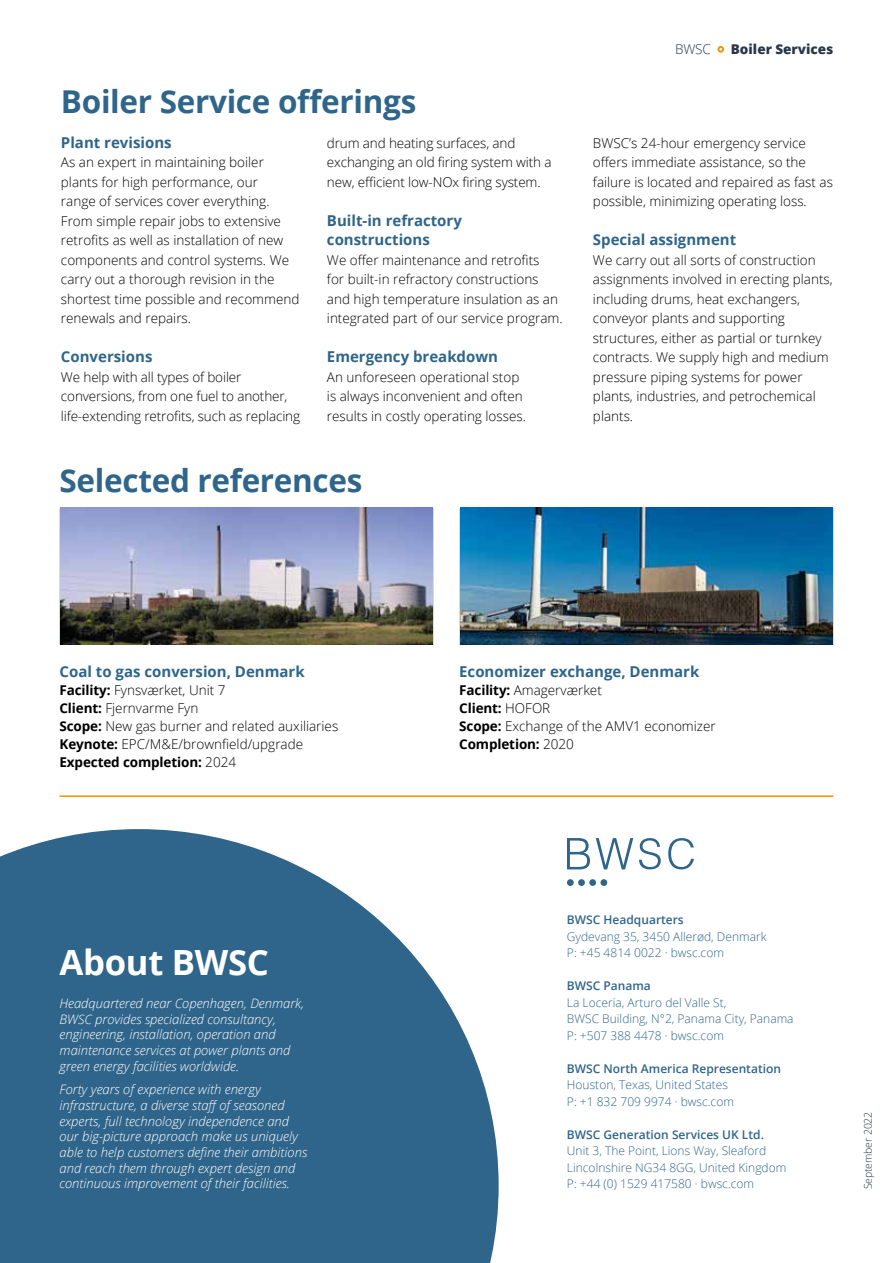
<style>
.page{position:relative;width:893px;height:1263px;background:#fff}
.page>*{position:absolute;margin:0;border:0;box-sizing:border-box;transform-origin:0 0}
.t1{font:700 34.8px "Open Sans";letter-spacing:-.01em;color:#fff}
.t2{font:700 31.5px "Open Sans";letter-spacing:-.01em;color:#2f658a}
.t3{font:700 15px/19.5px "Open Sans";color:#2f658a}
.t4{font:300 13.5px/19.5px "Open Sans";color:#000}
.t5{font:800 13.5px "Open Sans";color:#29374b}
.t6{font:300 13.5px "Open Sans";color:#29374b}
.t7{font:italic 300 13.05px/15.6px "Open Sans";color:#fff}
.t8{font:300 12px/16.5px "Open Sans";color:#2f658a}
.t9{font:600 12px "Open Sans";color:#2f658a}
.t10{font:300 10.5px "Open Sans";letter-spacing:-.01em;color:#29374b}
.s1{font-weight:700}
</style>
<div class="page">
<div style="left:717px;top:46px;width:7px;height:7px;border:2px solid #f39200;border-radius:50%"></div>
<svg style="left:0;top:829px;width:499px;height:434px;fill:#2f658a"></svg>
<svg style="left:567px;top:838px;width:23px;height:31px"></svg>
<svg style="left:596px;top:838px;width:37px;height:31px"></svg>
<svg style="left:639px;top:838px;width:22px;height:31px"></svg>
<svg style="left:668px;top:838px;width:26px;height:31px"></svg>
<div style="left:567px;top:879px;width:7px;height:7px;background:#2f658a;border-radius:50%"></div>
<div style="left:578px;top:879px;width:7px;height:7px;background:#2f658a;border-radius:50%"></div>
<div style="left:589px;top:879px;width:7px;height:7px;background:#2f658a;border-radius:50%"></div>
<div style="left:600px;top:879px;width:7px;height:7px;background:#2f658a;border-radius:50%"></div>
<hr style="left:60px;top:795px;width:773px;height:2px;background:#f39200">
<img style="left:61px;top:508px;width:372px;height:136px">
<img style="left:460px;top:508px;width:373px;height:136px">
<h2 class="t2" style="left:61px;top:80px;width:357px">Boiler Service offerings</h2>
<p class="t3" style="left:61px;top:132px;width:112px">Plant revisions</p>
<p class="t4" style="left:61px;top:152px;width:240px">As an expert in maintaining boiler plants for high performance, our<br>range of services cover everything.<br>From simple repair jobs to extensive retrofits as well as installation of new components and control systems. We carry out a thorough revision in the shortest time possible and recommend renewals and repairs.</p>
<p class="t3" style="left:61px;top:347px;width:93px">Conversions</p>
<p class="t4" style="left:61px;top:367px;width:241px">We help with all types of boiler conversions, from one fuel to another, life-extending retrofits, such as replacing</p>
<p class="t4" style="left:327px;top:133px;width:226px">drum and heating surfaces, and exchanging an old firing system with a new, efficient low-NOx firing system.</p>
<p class="t3" style="left:327px;top:210px;width:136px">Built-in refractory constructions</p>
<p class="t4" style="left:327px;top:250px;width:237px">We offer maintenance and retrofits<br>for built-in refractory constructions and high temperature insulation as an integrated part of our service program.</p>
<p class="t3" style="left:327px;top:347px;width:173px">Emergency breakdown</p>
<p class="t4" style="left:327px;top:367px;width:201px">An unforeseen operational stop is always inconvenient and often results in costly operating losses.</p>
<h2 class="t2" style="left:60px;top:458px;width:304px">Selected references</h2>
<p class="t6" style="left:675px;top:40px;width:37px">BWSC</p>
<p class="t5" style="left:731px;top:39px;width:104px">Boiler Services</p>
<p class="t4" style="left:593px;top:133px;width:242px">BWSC’s 24‑hour emergency service offers immediate assistance, so the failure is located and repaired as fast as possible, minimizing operating loss.</p>
<p class="t3" style="left:593px;top:230px;width:145px">Special assignment</p>
<p class="t4" style="left:593px;top:250px;width:241px">We carry out all sorts of construction assignments involved in erecting plants, including drums, heat exchangers, conveyor plants and supporting structures, either as partial or turnkey contracts. We supply high and medium pressure piping systems for power plants, industries, and petrochemical plants.</p>
<p class="t3" style="left:60px;top:662px;width:247px">Coal to gas conversion, Denmark</p>
<p class="t4" style="left:60px;top:681px;width:280px;line-height:18px"><span class="s1">Facility:</span> Fynsværket, Unit 7<br><span class="s1">Client:</span> Fjernvarme Fyn<br><span class="s1">Scope:</span> New gas burner and related auxiliaries <span class="s1">Keynote:</span> EPC/M&amp;E/brownfield/upgrade <span class="s1">Expected completion:</span> 2024</p>
<h1 class="t1" style="left:60px;top:938px;width:211px">About BWSC</h1>
<p class="t7" style="left:60px;top:995px;width:246px">Headquartered near Copenhagen, Denmark, BWSC provides specialized consultancy, engineering, installation, operation and maintenance services at power plants and green energy facilities worldwide.</p>
<p class="t7" style="left:60px;top:1081px;width:249px">Forty years of experience with energy infrastructure, a diverse staff of seasoned experts, full technology independence and our big-picture approach make us uniquely able to help customers define their ambitions and reach them through expert design and continuous improvement of their facilities.</p>
<p class="t3" style="left:459px;top:662px;width:242px">Economizer exchange, Denmark</p>
<p class="t4" style="left:459px;top:681px;width:258px;line-height:18px"><span class="s1">Facility:</span> Amagerværket<br><span class="s1">Client:</span> HOFOR<br><span class="s1">Scope:</span> Exchange of the AMV1 economizer<br><span class="s1">Completion:</span> 2020</p>
<p class="t9" style="left:567px;top:911px;width:118px">BWSC Headquarters</p>
<p class="t8" style="left:567px;top:928px;width:201px">Gydevang 35, 3450 Allerød, Denmark<br>P: +45 4814 0022 · bwsc.com</p>
<p class="t9" style="left:567px;top:977px;width:85px">BWSC Panama</p>
<p class="t8" style="left:567px;top:994px;width:228px">La Loceria, Arturo del Valle St,<br>BWSC Building, N°2, Panama City, Panama<br>P: +507 388 4478 · bwsc.com</p>
<p class="t9" style="left:567px;top:1060px;width:216px">BWSC North America Representation</p>
<p class="t8" style="left:567px;top:1076px;width:168px">Houston, Texas, United States<br>P: +1 832 709 9974 · bwsc.com</p>
<p class="t9" style="left:567px;top:1126px;width:198px">BWSC Generation Services UK Ltd.</p>
<p class="t8" style="left:567px;top:1142px;width:221px">Unit 3, The Point, Lions Way, Sleaford<br>Lincolnshire NG34 8GG, United Kingdom<br>P: +44 (0) 1529 417580 · bwsc.com</p>
<p class="t10" style="left:861px;top:1189px;width:79px;rotate:-90deg">September 2022</p>
</div>
